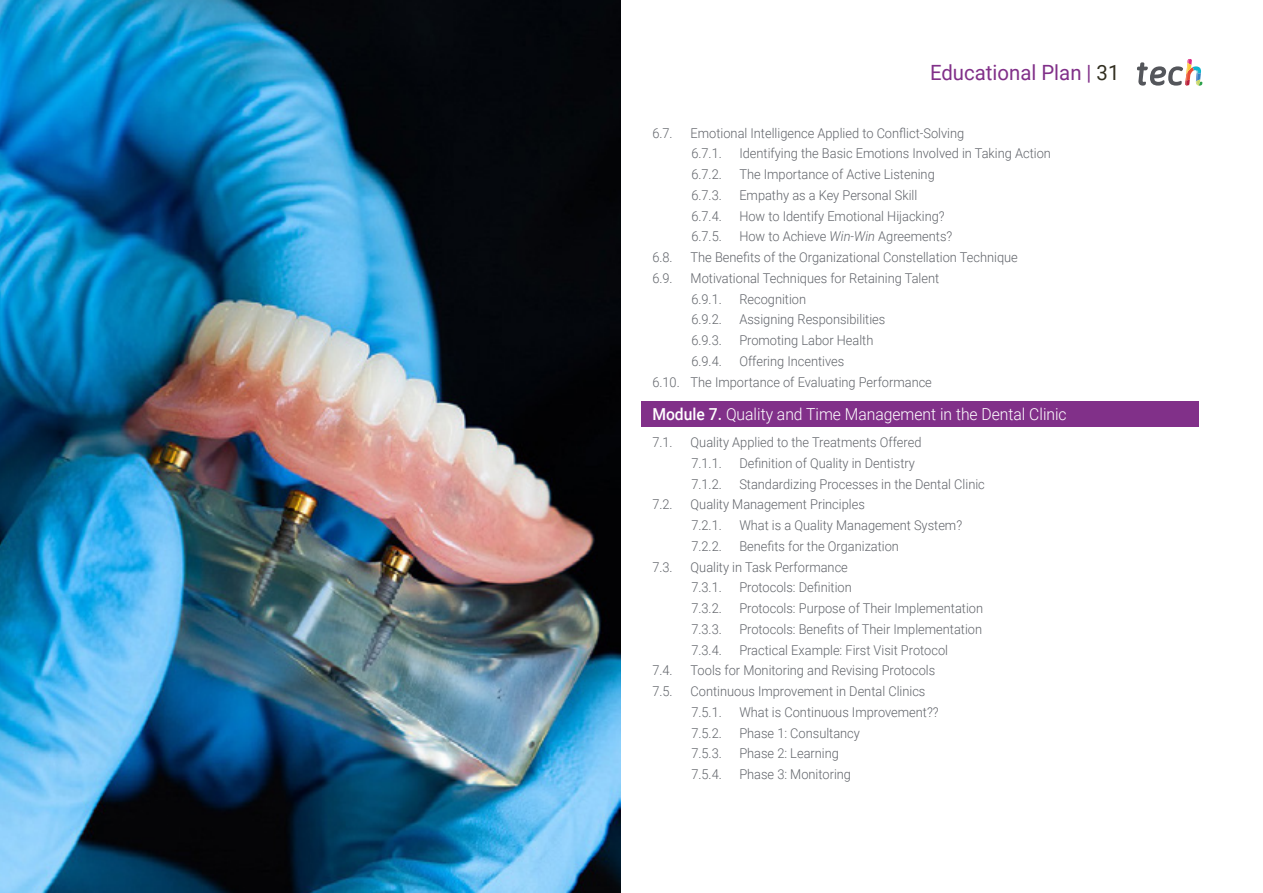
<style>
.page{position:relative;width:1263px;height:893px;background:#fff}
.page>*{position:absolute;margin:0;border:0;box-sizing:border-box;transform-origin:0 0}
.t1{font:21px "Roboto";color:#813089}
.t2{font:300 16.5px "Roboto";color:#fff;scale:.95 1}
.t3{font:300 13.5px/20.7px "Roboto";color:#61646a;scale:.95 1}
.s1{color:#312e20}
.s2{font-style:italic}
.s3{font-weight:500}
</style>
<div class="page">
<svg style="left:1137px;top:59px;width:65px;height:27px"></svg>
<img style="left:0;top:0;width:621px;height:893px">
<div style="left:641px;top:401px;width:558px;height:25px;background:#813089"></div>
<h1 class="t1" style="left:930px;top:57px;width:191px">Educational Plan | <span class="s1">31</span></h1>
<p class="t3" style="left:652px;top:122px;width:23px">6.7.</p>
<p class="t3" style="left:691px;top:122px;width:290px">Emotional Intelligence Applied to Conflict-Solving<br>6.7.1.</p>
<p class="t3" style="left:739px;top:143px;width:329px">Identifying the Basic Emotions Involved in Taking Action</p>
<p class="t3" style="left:691px;top:164px;width:34px">6.7.2.</p>
<p class="t3" style="left:739px;top:164px;width:207px">The Importance of Active Listening</p>
<p class="t3" style="left:691px;top:184px;width:34px">6.7.3.</p>
<p class="t3" style="left:739px;top:184px;width:189px">Empathy as a Key Personal Skill</p>
<p class="t3" style="left:691px;top:205px;width:34px">6.7.4.</p>
<p class="t3" style="left:739px;top:205px;width:218px">How to Identify Emotional Hijacking?</p>
<p class="t3" style="left:691px;top:226px;width:34px">6.7.5.</p>
<p class="t3" style="left:739px;top:226px;width:226px">How to Achieve <span class="s2">Win-Win</span> Agreements?</p>
<p class="t3" style="left:652px;top:247px;width:23px">6.8.</p>
<p class="t3" style="left:691px;top:247px;width:346px">The Benefits of the Organizational Constellation Technique</p>
<p class="t3" style="left:652px;top:267px;width:23px">6.9.</p>
<p class="t3" style="left:691px;top:267px;width:263px">Motivational Techniques for Retaining Talent<br>6.9.1.</p>
<p class="t3" style="left:739px;top:288px;width:72px">Recognition</p>
<p class="t3" style="left:691px;top:309px;width:34px">6.9.2.</p>
<p class="t3" style="left:739px;top:309px;width:155px">Assigning Responsibilities</p>
<p class="t3" style="left:691px;top:330px;width:34px">6.9.3.</p>
<p class="t3" style="left:739px;top:330px;width:143px">Promoting Labor Health</p>
<p class="t3" style="left:691px;top:350px;width:34px">6.9.4.</p>
<p class="t3" style="left:652px;top:350px;width:296px;text-align:center">Offering Incentives<br>6.10. The Importance of Evaluating Performance</p>
<p class="t2" style="left:652px;top:402px;width:438px"><span class="s3">Module 7.</span> Quality and Time Management in the Dental Clinic</p>
<p class="t3" style="left:652px;top:431px;width:23px">7.1.</p>
<p class="t3" style="left:691px;top:431px;width:244px">Quality Applied to the Treatments Offered<br>7.1.1.</p>
<p class="t3" style="left:739px;top:452px;width:186px">Definition of Quality in Dentistry</p>
<p class="t3" style="left:691px;top:473px;width:34px">7.1.2.</p>
<p class="t3" style="left:739px;top:473px;width:260px">Standardizing Processes in the Dental Clinic</p>
<p class="t3" style="left:652px;top:494px;width:23px">7.2.</p>
<p class="t3" style="left:691px;top:494px;width:185px">Quality Management Principles<br>7.2.1.</p>
<p class="t3" style="left:739px;top:514px;width:236px">What is a Quality Management System?</p>
<p class="t3" style="left:691px;top:535px;width:34px">7.2.2.</p>
<p class="t3" style="left:739px;top:535px;width:170px">Benefits for the Organization</p>
<p class="t3" style="left:652px;top:556px;width:23px">7.3.</p>
<p class="t3" style="left:691px;top:556px;width:167px">Quality in Task Performance<br>7.3.1.</p>
<p class="t3" style="left:739px;top:577px;width:120px">Protocols: Definition</p>
<p class="t3" style="left:691px;top:597px;width:34px">7.3.2.</p>
<p class="t3" style="left:739px;top:597px;width:258px">Protocols: Purpose of Their Implementation</p>
<p class="t3" style="left:691px;top:618px;width:34px">7.3.3.</p>
<p class="t3" style="left:739px;top:618px;width:257px">Protocols: Benefits of Their Implementation</p>
<p class="t3" style="left:691px;top:639px;width:34px">7.3.4.</p>
<p class="t3" style="left:739px;top:639px;width:221px">Practical Example: First Visit Protocol</p>
<p class="t3" style="left:652px;top:660px;width:23px">7.4.</p>
<p class="t3" style="left:691px;top:660px;width:259px">Tools for Monitoring and Revising Protocols</p>
<p class="t3" style="left:652px;top:680px;width:23px">7.5.</p>
<p class="t3" style="left:691px;top:680px;width:249px">Continuous Improvement in Dental Clinics<br>7.5.1.</p>
<p class="t3" style="left:739px;top:701px;width:211px">What is Continuous Improvement??</p>
<p class="t3" style="left:691px;top:722px;width:34px">7.5.2.</p>
<p class="t3" style="left:739px;top:722px;width:129px">Phase 1: Consultancy</p>
<p class="t3" style="left:691px;top:743px;width:34px">7.5.3.</p>
<p class="t3" style="left:739px;top:743px;width:106px">Phase 2: Learning</p>
<p class="t3" style="left:691px;top:763px;width:34px">7.5.4.</p>
<p class="t3" style="left:739px;top:763px;width:119px">Phase 3: Monitoring</p>
</div>
